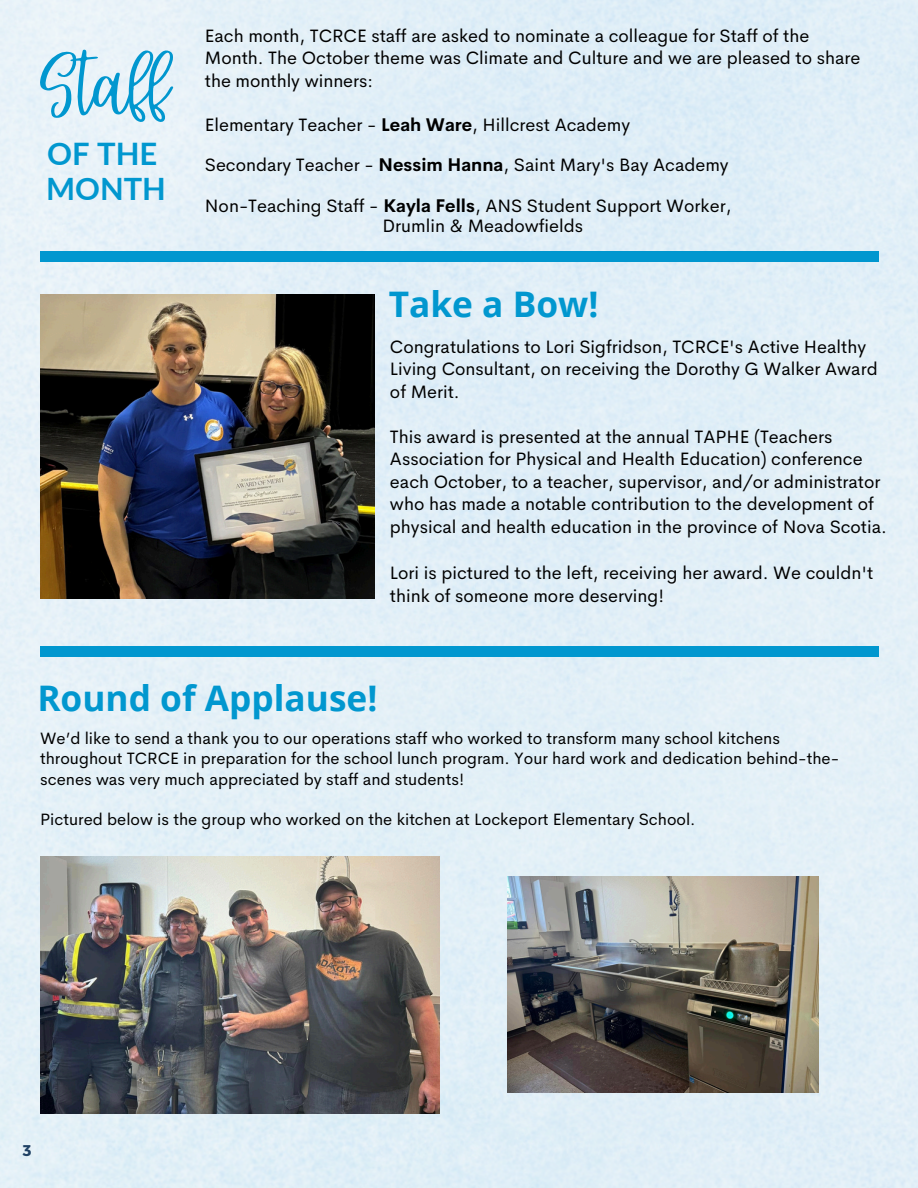
<style>
.page{position:relative;width:918px;height:1188px;background:#e2eff7}
.page>*{position:absolute;margin:0;border:0;box-sizing:border-box;transform-origin:0 0}
.t1{font:95.25px "Rumba";letter-spacing:-.01em;color:#0197cf}
.t2{font:700 35.25px "Open Sans";color:#0197cf}
.t3{font:700 30.9px "Lato";color:#0197cf}
.t4{font:700 30.75px "Lato";color:#0197cf}
.t5{font:18px/22.5px "Cerebri Sans";color:#000}
.t6{font:16.5px/20.2px "Cerebri Sans";color:#000}
.t7{font:700 15.6px "Montserrat";color:#1f4165}
.s1{font-weight:700}
</style>
<div class="page">
<img style="left:40px;top:295px;width:334px;height:303px">
<img style="left:40px;top:856px;width:400px;height:258px">
<img style="left:508px;top:876px;width:310px;height:216px">
<div style="left:40px;top:252px;width:838px;height:10px;background:#0197cf"></div>
<div style="left:40px;top:646px;width:838px;height:10px;background:#0197cf"></div>
<p class="t1" style="left:40px;top:25px;width:131px">Staff</p>
<p class="t3" style="left:47px;top:134px;width:112px">OF THE</p>
<p class="t4" style="left:46px;top:169px;width:121px">MONTH</p>
<p class="t5" style="left:205px;top:24px;width:657px">Each month, TCRCE staff are asked to nominate a colleague for Staff of the<br>Month. The October theme was Climate and Culture and we are pleased to share the monthly winners:</p>
<p class="t5" style="left:205px;top:113px;width:427px">Elementary Teacher - <span class="s1">Leah Ware</span>, Hillcrest Academy</p>
<p class="t5" style="left:205px;top:154px;width:525px">Secondary Teacher - <span class="s1">Nessim Hanna</span>, Saint Mary's Bay Academy</p>
<p class="t5" style="left:205px;top:194px;width:528px">Non-Teaching Staff - <span class="s1">Kayla Fells</span>, ANS Student Support Worker,</p>
<h2 class="t5" style="left:383px;top:214px;width:202px">Drumlin &amp; Meadowfields</h2>
<p class="t2" style="left:389px;top:280px;width:211px">Take a Bow!</p>
<p class="t5" style="left:390px;top:335px;width:489px">Congratulations to Lori Sigfridson, TCRCE's Active Healthy<br>Living Consultant, on receiving the Dorothy G Walker Award of Merit.</p>
<p class="t5" style="left:390px;top:425px;width:498px">This award is presented at the annual TAPHE (Teachers Association for Physical and Health Education) conference each October, to a teacher, supervisor, and/or administrator who has made a notable contribution to the development of physical and health education in the province of Nova Scotia.</p>
<p class="t5" style="left:390px;top:562px;width:485px">Lori is pictured to the left, receiving her award. We couldn't think of someone more deserving!</p>
<h2 class="t2" style="left:37px;top:673px;width:342px">Round of Applause!</h2>
<p class="t6" style="left:40px;top:728px;width:801px">We’d like to send a thank you to our operations staff who worked to transform many school kitchens throughout TCRCE in preparation for the school lunch program. Your hard work and dedication behind-the&shy;scenes was very much appreciated by staff and students!</p>
<h3 class="t6" style="left:40px;top:809px;width:657px">Pictured below is the group who worked on the kitchen at Lockeport Elementary School.</h3>
<h1 class="t7" style="left:23px;top:1140px;width:10px">3</h1>
</div>
